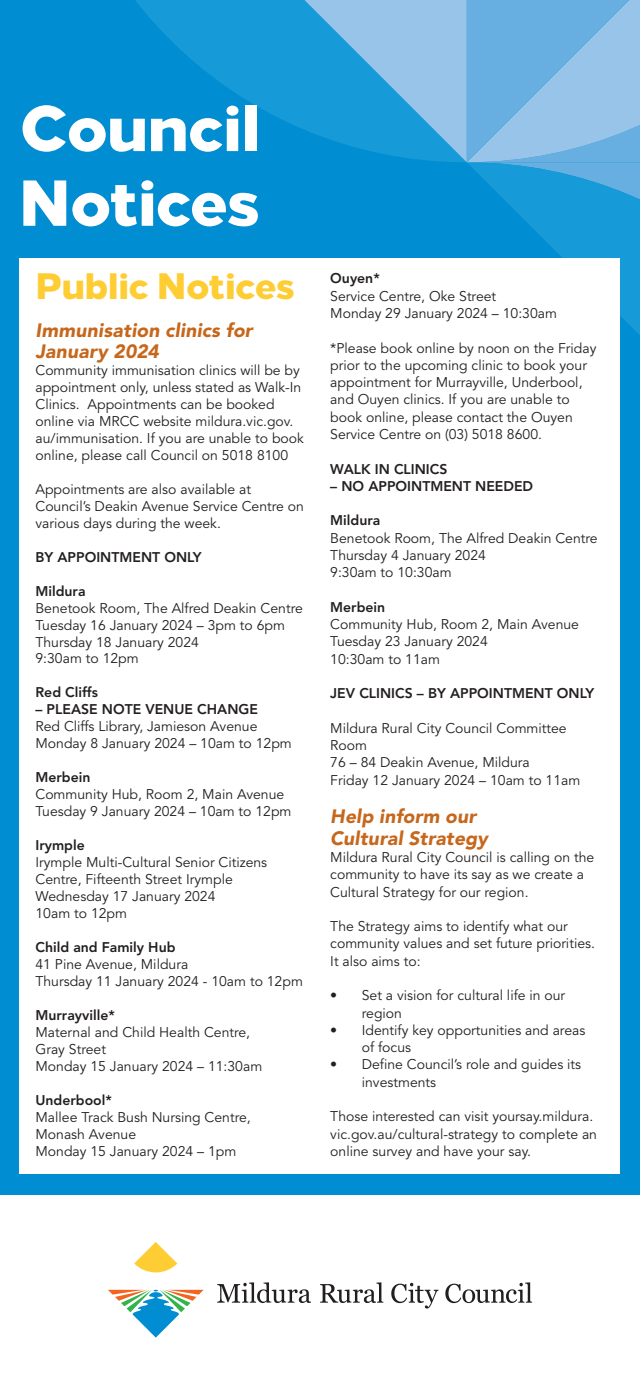
<style>
.page{position:relative;width:640px;height:1389px;background:#fff}
.page>*{position:absolute;margin:0;border:0;box-sizing:border-box;transform-origin:0 0}
.t1{font:800 64.75px/74.7px "Loew";letter-spacing:-.025em;color:#fff}
.t2{font:800 36.75px "Loew";letter-spacing:-.02em;color:#fecd33}
.t3{font:italic 900 19.25px/21.2px "Avenir LT Std";letter-spacing:.01em;color:#c6671c}
.t4{font:14px/17.3px "Avenir LT Std";color:#231f20}
.t5{font:800 14px "Avenir LT Std";color:#231f20}
</style>
<div class="page">
<div style="left:0;top:0;width:639px;height:1194px;background:#008dd1"></div>
<svg style="left:135px;top:0;width:169px;height:129px;fill:#179bd8"></svg>
<svg style="left:304px;top:0;width:336px;height:363px"></svg>
<div style="left:19px;top:258px;width:600px;height:915px;background:#fff"></div>
<svg style="left:217px;top:1282px;width:94px;height:21px"></svg>
<svg style="left:320px;top:1282px;width:63px;height:21px"></svg>
<svg style="left:391px;top:1283px;width:47px;height:25px"></svg>
<svg style="left:445px;top:1282px;width:87px;height:21px"></svg>
<svg style="left:134px;top:1242px;width:43px;height:30px"></svg>
<svg style="left:108px;top:1290px;width:96px;height:48px"></svg>
<h1 class="t1" style="left:19px;top:85px;width:243px">Council<br>Notices</h1>
<h2 class="t2" style="left:35px;top:254px;width:261px">Public Notices</h2>
<h3 class="t3" style="left:35px;top:320px;width:219px">Immunisation clinics for<br>January 2024</h3>
<p class="t4" style="left:35px;top:362px;width:270px">Community immunisation clinics will be by appointment only, unless stated as Walk-In Clinics. Appointments can be booked online via MRCC website mildura.vic.gov. au/immunisation. If you are unable to book online, please call Council on 5018 8100</p>
<p class="t4" style="left:35px;top:481px;width:270px">Appointments are also available at<br>Council’s Deakin Avenue Service Centre on various days during the week.</p>
<p class="t5" style="left:35px;top:548px;width:168px">BY APPOINTMENT ONLY</p>
<p class="t5" style="left:35px;top:582px;width:52px">Mildura</p>
<p class="t4" style="left:35px;top:600px;width:269px">Benetook Room, The Alfred Deakin Centre<br>Tuesday 16 January 2024 – 3pm to 6pm<br>Thursday 18 January 2024<br>9:30am to 12pm</p>
<p class="t5" style="left:35px;top:684px;width:64px">Red Cliffs</p>
<p class="t5" style="left:35px;top:701px;width:224px">– PLEASE NOTE VENUE CHANGE</p>
<p class="t4" style="left:35px;top:718px;width:258px">Red Cliffs Library, Jamieson Avenue<br>Monday 8 January 2024 – 10am to 12pm</p>
<p class="t5" style="left:35px;top:769px;width:56px">Merbein</p>
<p class="t4" style="left:35px;top:786px;width:258px">Community Hub, Room 2, Main Avenue<br>Tuesday 9 January 2024 – 10am to 12pm</p>
<p class="t5" style="left:35px;top:837px;width:51px">Irymple</p>
<p class="t4" style="left:35px;top:854px;width:233px">Irymple Multi-Cultural Senior Citizens<br>Centre, Fifteenth Street Irymple<br>Wednesday 17 January 2024<br>10am to 12pm</p>
<p class="t5" style="left:35px;top:939px;width:142px">Child and Family Hub</p>
<p class="t4" style="left:35px;top:956px;width:269px">41 Pine Avenue, Mildura<br>Thursday 11 January 2024 - 10am to 12pm</p>
<p class="t5" style="left:35px;top:1007px;width:81px">Murrayville*</p>
<p class="t4" style="left:35px;top:1024px;width:228px">Maternal and Child Health Centre,<br>Gray Street<br>Monday 15 January 2024 – 11:30am</p>
<p class="t5" style="left:35px;top:1092px;width:78px">Underbool*</p>
<p class="t4" style="left:35px;top:1109px;width:217px">Mallee Track Bush Nursing Centre,<br>Monash Avenue<br>Monday 15 January 2024 – 1pm</p>
<p class="t5" style="left:330px;top:270px;width:51px">Ouyen*</p>
<p class="t4" style="left:330px;top:288px;width:228px">Service Centre, Oke Street<br>Monday 29 January 2024 – 10:30am</p>
<p class="t4" style="left:330px;top:339px;width:268px">*Please book online by noon on the Friday prior to the upcoming clinic to book your appointment for Murrayville, Underbool, and Ouyen clinics. If you are unable to book online, please contact the Ouyen Service Centre on (03) 5018 8600.</p>
<p class="t5" style="left:330px;top:460px;width:119px">WALK IN CLINICS</p>
<p class="t5" style="left:330px;top:478px;width:204px">– NO APPOINTMENT NEEDED</p>
<p class="t5" style="left:330px;top:512px;width:52px">Mildura</p>
<p class="t4" style="left:330px;top:530px;width:269px">Benetook Room, The Alfred Deakin Centre<br>Thursday 4 January 2024<br>9:30am to 10:30am</p>
<p class="t5" style="left:330px;top:599px;width:56px">Merbein</p>
<p class="t4" style="left:330px;top:616px;width:250px">Community Hub, Room 2, Main Avenue<br>Tuesday 23 January 2024<br>10:30am to 11am</p>
<p class="t5" style="left:330px;top:685px;width:265px">JEV CLINICS – BY APPOINTMENT ONLY</p>
<p class="t4" style="left:330px;top:720px;width:252px">Mildura Rural City Council Committee<br>Room<br>76 – 84 Deakin Avenue, Mildura<br>Friday 12 January 2024 – 10am to 11am</p>
<h3 class="t3" style="left:330px;top:806px;width:159px">Help inform our<br>Cultural Strategy</h3>
<p class="t4" style="left:330px;top:849px;width:265px">Mildura Rural City Council is calling on the community to have its say as we create a<br>Cultural Strategy for our region.</p>
<p class="t4" style="left:330px;top:918px;width:266px">The Strategy aims to identify what our community values and set future priorities.<br>It also aims to:</p>
<p class="t4" style="left:362px;top:987px;width:205px;text-indent:-32px">• Set a vision for cultural life in our region</p>
<p class="t4" style="left:362px;top:1022px;width:225px;text-indent:-32px">• Identify key opportunities and areas of focus</p>
<p class="t4" style="left:362px;top:1056px;width:221px;text-indent:-32px">• Define Council’s role and guides its investments</p>
<p class="t4" style="left:330px;top:1108px;width:268px">Those interested can visit yoursay.mildura. vic.gov.au/cultural-strategy to complete an online survey and have your say.</p>
</div>
